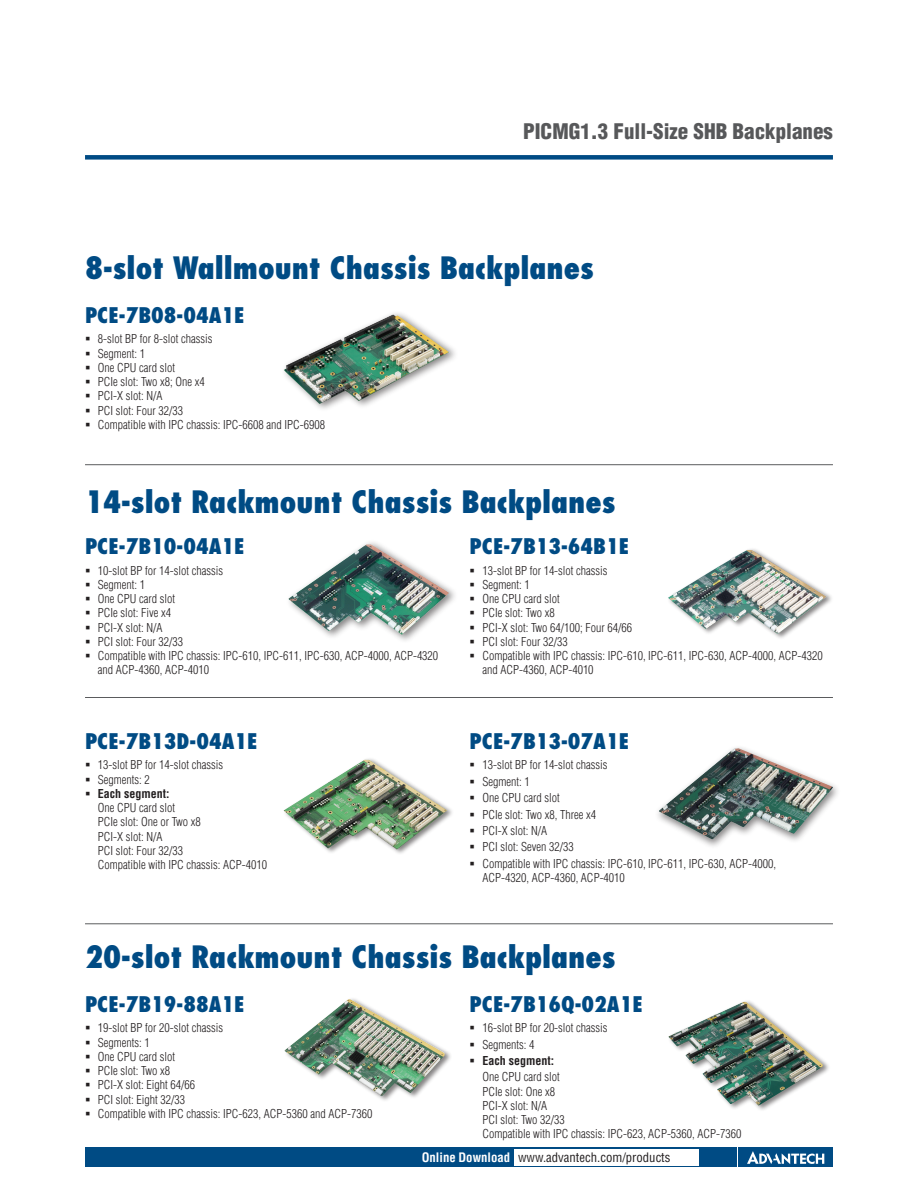
<style>
.page{position:relative;width:918px;height:1188px;background:#fff}
.page>*{position:absolute;margin:0;border:0;box-sizing:border-box;transform-origin:0 0}
.t1{font:800 condensed 30px "Futura";color:#004b84}
.t2{font:800 condensed 21px "Futura";color:#004b84}
.t3{font:900 condensed 21px "Helvetica";color:#57585a}
.t4{font:condensed 12.75px "Helvetica";color:#231f20}
.t5{font:300 condensed 12px/14.2px "Helvetica";color:#231f20}
.t6{font:700 condensed 12px "Helvetica";color:#231f20}
.s1{font-weight:700;color:#fff}
</style>
<div class="page">
<div style="left:85px;top:155px;width:748px;height:5px;background:#004b84"></div>
<div style="left:85px;top:1147px;width:651px;height:20px;background:#004b84"></div>
<div style="left:738px;top:1147px;width:95px;height:20px;background:#004b84"></div>
<svg style="left:747px;top:1151px;width:77px;height:13px"></svg>
<div style="left:514px;top:1149px;width:184px;height:16px;background:#fff"></div>
<hr style="left:85px;top:924px;width:748px;height:1px;background:#57585a">
<hr style="left:85px;top:464px;width:748px;height:1px;background:#57585a">
<hr style="left:85px;top:697px;width:748px;height:1px;background:#57585a">
<img style="left:284px;top:314px;width:166px;height:90px">
<img style="left:284px;top:760px;width:163px;height:90px">
<img style="left:668px;top:550px;width:158px;height:84px">
<img style="left:289px;top:544px;width:160px;height:91px">
<img style="left:285px;top:999px;width:161px;height:97px">
<div style="left:667px;top:999px;width:164px;height:113px;background:#231f20;opacity:.55"></div>
<img style="left:669px;top:1002px;width:154px;height:103px">
<img style="left:659px;top:748px;width:174px;height:91px">
<h2 class="t3" style="left:523px;top:119px;width:311px">PICMG1.3 Full-Size SHB Backplanes</h2>
<h1 class="t1" style="left:85px;top:249px;width:510px">8-slot Wallmount Chassis Backplanes</h1>
<h2 class="t2" style="left:85px;top:302px;width:161px">PCE-7B08-04A1E</h2>
<p class="t5" style="left:98px;top:332px;width:229px">8-slot BP for 8-slot chassis<br>Segment: 1<br>One CPU card slot<br>PCIe slot: Two x8; One x4<br>PCI-X slot: N/A<br>PCI slot: Four 32/33<br>Compatible with IPC chassis: IPC-6608 and IPC-6908</p>
<h1 class="t1" style="left:85px;top:483px;width:532px">14-slot Rackmount Chassis Backplanes</h1>
<h2 class="t2" style="left:85px;top:533px;width:161px">PCE-7B10-04A1E</h2>
<p class="t5" style="left:98px;top:563px;width:342px">10-slot BP for 14-slot chassis<br>Segment: 1<br>One CPU card slot<br>PCIe slot: Five x4<br>PCI-X slot: N/A<br>PCI slot: Four 32/33<br>Compatible with IPC chassis: IPC-610, IPC-611, IPC-630, ACP-4000, ACP-4320 and ACP-4360, ACP-4010</p>
<h2 class="t2" style="left:85px;top:728px;width:174px">PCE-7B13D-04A1E</h2>
<p class="t5" style="left:98px;top:758px;width:127px">13-slot BP for 14-slot chassis<br>Segments: 2</p>
<p class="t6" style="left:98px;top:786px;width:73px">Each segment:</p>
<p class="t5" style="left:98px;top:801px;width:171px">One CPU card slot<br>PCIe slot: One or Two x8<br>PCI-X slot: N/A<br>PCI slot: Four 32/33<br>Compatible with IPC chassis: ACP-4010</p>
<h2 class="t2" style="left:470px;top:533px;width:161px">PCE-7B13-64B1E</h2>
<p class="t5" style="left:482px;top:563px;width:342px">13-slot BP for 14-slot chassis<br>Segment: 1<br>One CPU card slot<br>PCIe slot: Two x8<br>PCI-X slot: Two 64/100; Four 64/66<br>PCI slot: Four 32/33<br>Compatible with IPC chassis: IPC-610, IPC-611, IPC-630, ACP-4000, ACP-4320 and ACP-4360, ACP-4010</p>
<h2 class="t2" style="left:470px;top:728px;width:161px">PCE-7B13-07A1E</h2>
<p class="t5" style="left:482px;top:757px;width:295px;line-height:16.4px">13-slot BP for 14-slot chassis<br>Segment: 1<br>One CPU card slot<br>PCIe slot: Two x8, Three x4<br>PCI-X slot: N/A<br>PCI slot: Seven 32/33<br>Compatible with IPC chassis: IPC-610, IPC-611, IPC-630, ACP-4000,</p>
<p class="t5" style="left:482px;top:870px;width:144px">ACP-4320, ACP-4360, ACP-4010</p>
<h1 class="t1" style="left:85px;top:938px;width:532px">20-slot Rackmount Chassis Backplanes</h1>
<h2 class="t2" style="left:85px;top:990px;width:161px">PCE-7B19-88A1E</h2>
<p class="t5" style="left:98px;top:1021px;width:276px">19-slot BP for 20-slot chassis<br>Segments: 1<br>One CPU card slot<br>PCIe slot: Two x8<br>PCI-X slot: Eight 64/66<br>PCI slot: Eight 32/33<br>Compatible with IPC chassis: IPC-623, ACP-5360 and ACP-7360</p>
<h2 class="t2" style="left:470px;top:990px;width:175px">PCE-7B16Q-02A1E</h2>
<p class="t5" style="left:482px;top:1020px;width:127px;line-height:16.4px">16-slot BP for 20-slot chassis<br>Segments: 4</p>
<p class="t6" style="left:482px;top:1053px;width:73px">Each segment:</p>
<p class="t5" style="left:482px;top:1070px;width:261px">One CPU card slot<br>PCIe slot: One x8<br>PCI-X slot: N/A<br>PCI slot: Two 32/33<br>Compatible with IPC chassis: IPC-623, ACP-5360, ACP-7360</p>
<p class="t4" style="left:422px;top:1150px;width:250px"><span class="s1">Online Download</span> www.advantech.com/products</p>
</div>
